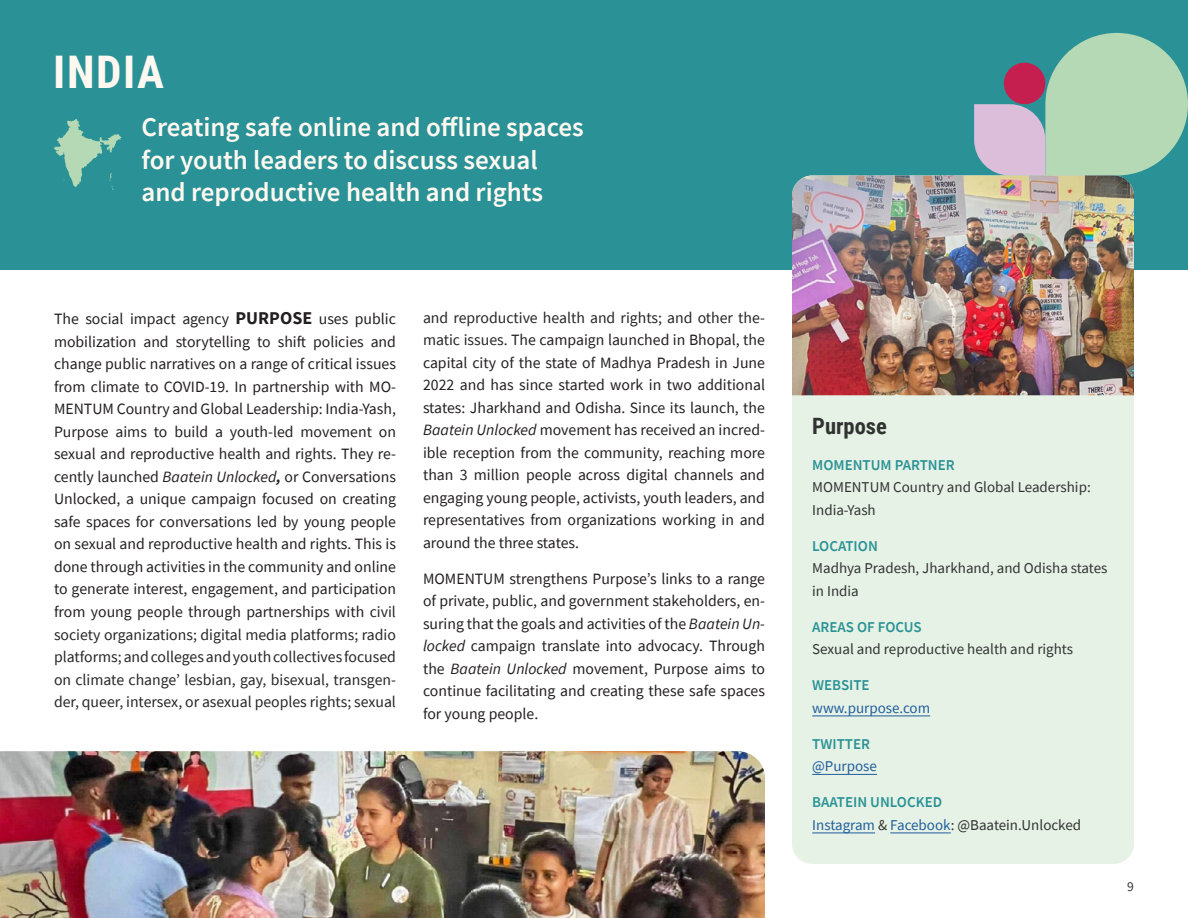
<style>
.page{position:relative;width:1188px;height:918px;background:#fff}
.page>*{position:absolute;margin:0;border:0;box-sizing:border-box;transform-origin:0 0}
.t1{font:700 45px "Roboto Condensed";letter-spacing:.035em;color:#fff8f1}
.t2{font:600 27px/32.4px "Source Sans Pro";color:#fff8f1}
.t3{font:700 22.5px "Roboto Condensed";color:#313332}
.P__BODY{font:15.75px/22.5px "Source Sans Pro";color:#231f20;text-align:justify}
.P__BODY_RAG_SM{font:15px/22.5px "Source Sans Pro";color:#313332}
.t4{font:600 15px "Source Sans Pro";color:#2a9296}
.P__BODY_RAG_SM-2{font:15px "Source Sans Pro";color:#215e9e}
.t5{font:13.5px "Source Sans Pro";color:#313332}
.s1{font-weight:700;font-size:18px}
.s2{font-style:italic}
.s3{font-weight:700;font-style:italic}
.s4{color:#262626}
.s5{color:#215e9e}
</style>
<div class="page">
<div style="left:0;top:0;width:1188px;height:270px;background:#2a9296"></div>
<svg style="left:974px;top:33px;width:214px;height:143px"></svg>
<div style="left:1004px;top:63px;width:41px;height:41px;background:#c51f4f;border-radius:50%"></div>
<img style="left:792px;top:176px;width:342px;height:219px">
<div style="left:792px;top:395px;width:342px;height:469px;background:#e6f2e5"></div>
<hr style="left:812px;top:716px;width:118px;height:1px;background:#215e9e">
<hr style="left:812px;top:774px;width:65px;height:1px;background:#215e9e">
<hr style="left:812px;top:833px;width:63px;height:1px;background:#215e9e">
<hr style="left:890px;top:833px;width:61px;height:1px;background:#215e9e">
<svg style="left:54px;top:119px;width:67px;height:71px"></svg>
<img style="left:0;top:751px;width:765px;height:167px">
<h1 class="t1" style="left:53px;top:40px;width:112px">INDIA</h1>
<h2 class="t2" style="left:141px;top:111px;width:444px">Creating safe online and offline spaces for youth leaders to discuss sexual and reproductive health and rights</h2>
<p class="P__BODY" style="left:54px;top:308px;width:344px">The social impact agency <span class="s1">PURPOSE</span> uses public mobilization and storytelling to shift policies and change public narratives on a range of critical issues from climate to COVID-19. In partnership with MO-MENTUM Country and Global Leadership: India-Yash, Purpose aims to build a youth-led movement on sexual and reproductive health and rights. They re&shy;cently launched <span class="s2">Baatein Unlocked</span><span class="s3">,</span> or Conversations Unlocked, a unique campaign focused on creating safe spaces for conversations led by young people on sexual and reproductive health and rights. This is done through activities in the community and online to generate interest, engagement, and participation from young people through partnerships with <span class="s4">civil society organizations; digital media platforms; radio platforms; and colleges and youth collectives focused on climate change’ lesbian, gay, bisexual, transgen&shy;der, queer, intersex, or asexual peoples rights; sexual</span></p>
<p class="P__BODY" style="left:423px;top:306px;width:344px"><span class="s4">and reproductive health and rights; and other the&shy;matic issues.</span> The campaign launched in Bhopal, the capital city of the state of Madhya Pradesh in June 2022 and has since started work in two additional states: Jharkhand and Odisha. Since its launch, the <span class="s2">Baatein Unlocked</span> movement has received an incred&shy;ible reception from the community, reaching more than 3 million people across digital channels and engaging young people, activists, youth leaders, and representatives from organizations working in and around the three states.</p>
<p class="P__BODY" style="left:423px;top:567px;width:344px">MOMENTUM strengthens Purpose’s links to a range of private, public, and government stakeholders, en&shy;suring that the goals and activities of the <span class="s2">Baatein Un&shy;locked</span> campaign translate into advocacy. Through the <span class="s2">Baatein Unlocked</span> movement, Purpose aims to continue facilitating and creating these safe spaces for young people.</p>
<h1 class="t3" style="left:812px;top:410px;width:76px">Purpose</h1>
<h2 class="t4" style="left:812px;top:455px;width:144px">MOMENTUM PARTNER</h2>
<p class="P__BODY_RAG_SM" style="left:812px;top:476px;width:280px">MOMENTUM Country and Global Leadership:<br>India-Yash</p>
<h2 class="t4" style="left:812px;top:536px;width:67px">LOCATION</h2>
<p class="P__BODY_RAG_SM" style="left:812px;top:557px;width:297px">Madhya Pradesh, Jharkhand, and Odisha states in India</p>
<h2 class="t4" style="left:812px;top:617px;width:111px">AREAS OF FOCUS</h2>
<p class="P__BODY_RAG_SM" style="left:812px;top:638px;width:262px">Sexual and reproductive health and rights</p>
<h2 class="t4" style="left:812px;top:676px;width:59px">WEBSITE</h2>
<p class="P__BODY_RAG_SM-2" style="left:812px;top:698px;width:119px">www.purpose.com</p>
<h2 class="t4" style="left:812px;top:734px;width:59px">TWITTER</h2>
<p class="P__BODY_RAG_SM-2" style="left:812px;top:757px;width:66px">@Purpose</p>
<h2 class="t4" style="left:812px;top:793px;width:131px">BAATEIN UNLOCKED</h2>
<p class="P__BODY_RAG_SM" style="left:812px;top:814px;width:270px"><span class="s5">Instagram</span> &amp; <span class="s5">Facebook</span>: @Baatein.Unlocked</p>
<p class="t5" style="left:1127px;top:878px;width:8px">9</p>
</div>
